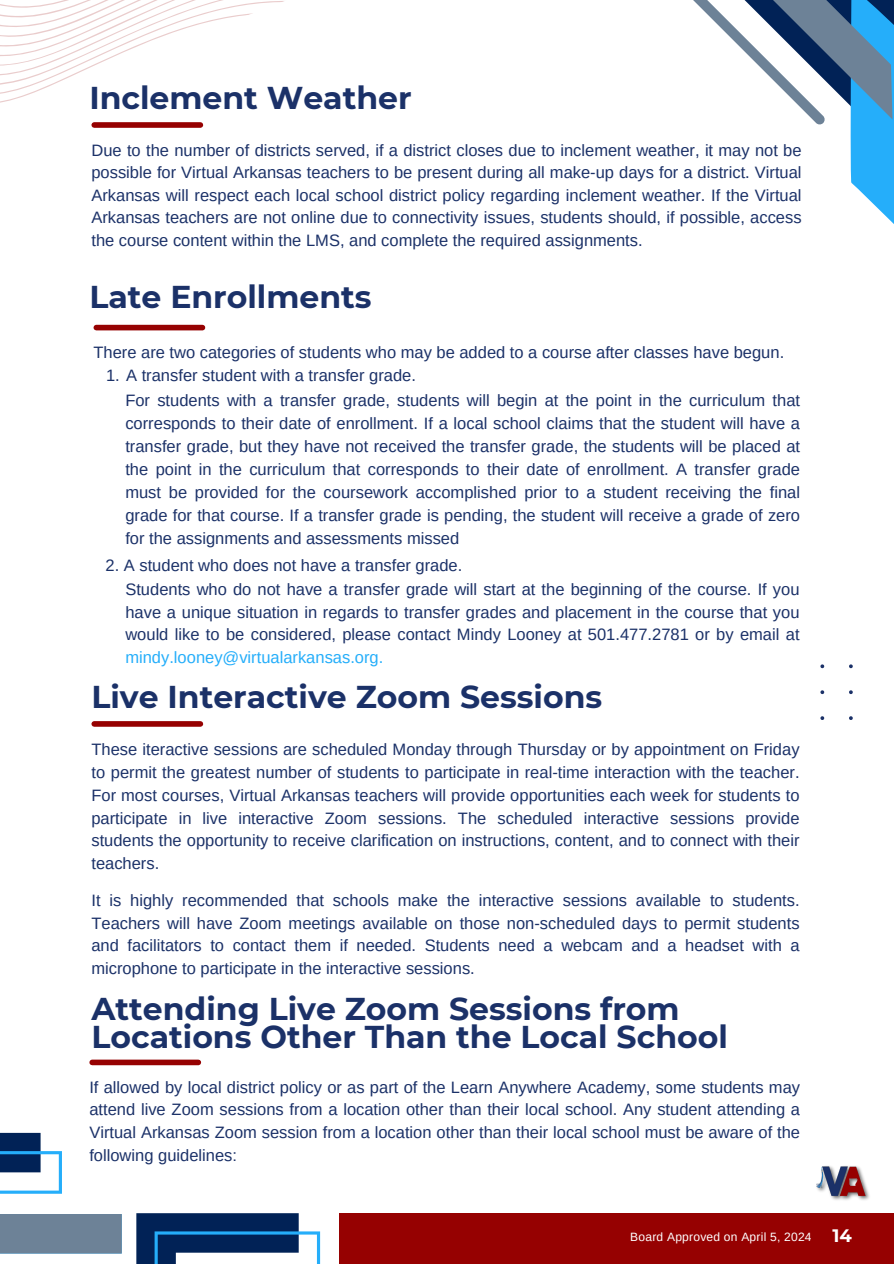
<style>
.page{position:relative;width:894px;height:1264px;background:#fff}
.page>*{position:absolute;margin:0;border:0;box-sizing:border-box;transform-origin:0 0}
.t1{font:700 31.5px/28.2px "Montserrat";color:#1b3168}
.t2{font:700 18px "Montserrat";color:#fff}
.t3{font:16.5px/22.8px "Arimo";color:#1b3168;text-align:justify}
.t4{font:12px "Arimo";letter-spacing:.02em;color:#fff}
.s1{color:#25aefa}
</style>
<div class="page">
<svg style="left:136px;top:1213px;width:184px;height:50px"></svg>
<div style="left:339px;top:1213px;width:554px;height:50px;background:#960101"></div>
<svg style="left:0;top:0;width:284px;height:128px"></svg>
<svg style="left:693px;top:0;width:200px;height:223px"></svg>
<div style="left:94px;top:122px;width:106px;height:6px;background:#960101"></div>
<div style="left:96px;top:325px;width:106px;height:5px;background:#960101"></div>
<div style="left:94px;top:721px;width:106px;height:5px;background:#960101"></div>
<img style="left:816px;top:1166px;width:54px;height:34px">
<svg style="left:0;top:1132px;width:121px;height:122px"></svg>
<div style="left:92px;top:1059px;width:106px;height:6px;background:#960101"></div>
<svg style="left:820px;top:664px;width:4px;height:4px"></svg>
<svg style="left:849px;top:664px;width:3px;height:4px"></svg>
<svg style="left:820px;top:690px;width:4px;height:4px"></svg>
<svg style="left:849px;top:690px;width:3px;height:4px"></svg>
<p class="t1" style="left:89px;top:84px;width:324px">Inclement Weather</p>
<p class="t3" style="left:91px;top:139px;width:711px">Due to the number of districts served, if a district closes due to inclement weather, it may not be possible for Virtual Arkansas teachers to be present during all make-up days for a district. Virtual Arkansas will respect each local school district policy regarding inclement weather. If the Virtual Arkansas teachers are not online due to connectivity issues, students should, if possible, access the course content within the LMS, and complete the required assignments.</p>
<h1 class="t1" style="left:89px;top:283px;width:283px">Late Enrollments</h1>
<h1 class="t3" style="left:93px;top:341px;width:692px">There are two categories of students who may be added to a course after classes have begun.</h1>
<h2 class="t3" style="left:106px;top:364px;width:311px">1. A transfer student with a transfer grade.</h2>
<h1 class="t3" style="left:125px;top:388px;width:676px">For students with a transfer grade, students will begin at the point in the curriculum that corresponds to their date of enrollment. If a local school claims that the student will have a transfer grade, but they have not received the transfer grade, the students will be placed at the point in the curriculum that corresponds to their date of enrollment. A transfer grade must be provided for the coursework accomplished prior to a student receiving the final grade for that course. If a transfer grade is pending, the student will receive a grade of zero for the assignments and assessments missed</h1>
<p class="t3" style="left:105px;top:554px;width:358px">2. A student who does not have a transfer grade.</p>
<h2 class="t3" style="left:125px;top:578px;width:675px">Students who do not have a transfer grade will start at the beginning of the course. If you have a unique situation in regards to transfer grades and placement in the course that you would like to be considered, please contact Mindy Looney at 501.477.2781 or by email at <span class="s1">mindy.looney@virtualarkansas.org.</span></h2>
<h2 class="t1" style="left:91px;top:682px;width:512px">Live Interactive Zoom Sessions</h2>
<p class="t3" style="left:91px;top:738px;width:709px">These iteractive sessions are scheduled Monday through Thursday or by appointment on Friday to permit the greatest number of students to participate in real-time interaction with the teacher.<br>For most courses, Virtual Arkansas teachers will provide opportunities each week for students to participate in live interactive Zoom sessions. The scheduled interactive sessions provide students the opportunity to receive clarification on instructions, content, and to connect with their teachers.</p>
<h2 class="t3" style="left:91px;top:888px;width:709px">It is highly recommended that schools make the interactive sessions available to students.<br>Teachers will have Zoom meetings available on those non-scheduled days to permit students and facilitators to contact them if needed. Students need a webcam and a headset with a microphone to participate in the interactive sessions.</h2>
<h2 class="t1" style="left:91px;top:994px;width:637px">Attending Live Zoom Sessions from<br>Locations Other Than the Local School</h2>
<h2 class="t3" style="left:89px;top:1075px;width:712px">If allowed by local district policy or as part of the Learn Anywhere Academy, some students may attend live Zoom sessions from a location other than their local school. Any student attending a Virtual Arkansas Zoom session from a location other than their local school must be aware of the following guidelines:</h2>
<h2 class="t4" style="left:630px;top:1230px;width:183px">Board Approved on April 5, 2024</h2>
<h1 class="t2" style="left:832px;top:1224px;width:21px">14</h1>
</div>
